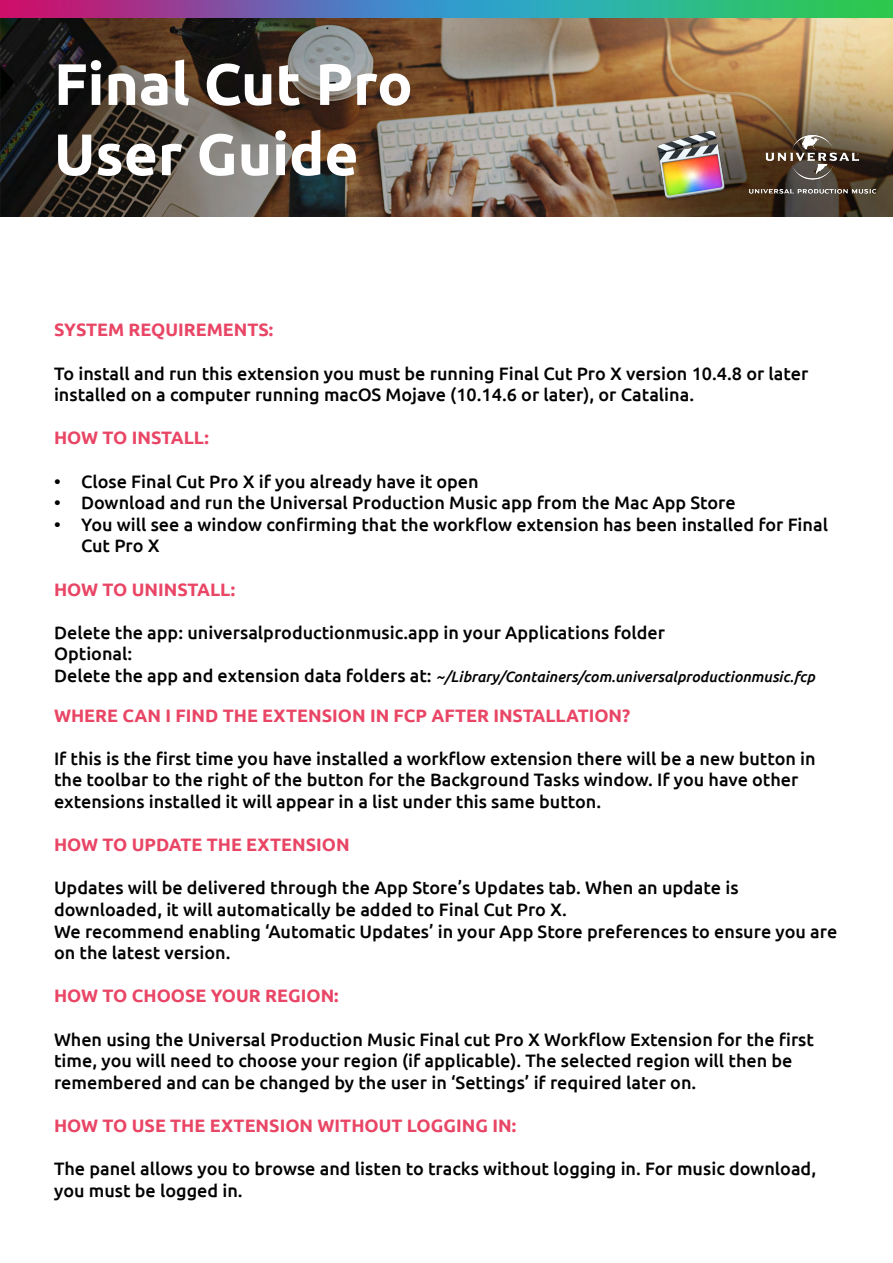
<style>
.page{position:relative;width:893px;height:1263px;background:#fff}
.page>*{position:absolute;margin:0;border:0;box-sizing:border-box;transform-origin:0 0}
.t1{font:700 58.5px/70.2px "Ubuntu";color:#fff}
.t2{font:500 18px/21.6px "Ubuntu";color:#020203}
.t3{font:700 18px "Ubuntu";color:#e94666}
.t4{font:italic 500 15px "Ubuntu";color:#020203}
.s1{font-style:normal;font-size:18px}
</style>
<div class="page">
<img style="left:0;top:17px;width:893px;height:200px">
<img style="left:0;top:0;width:893px;height:17px">
<img style="left:748px;top:128px;width:129px;height:72px">
<img style="left:655px;top:128px;width:73px;height:73px">
<h1 class="t1" style="left:54px;top:48px;width:360px">Final Cut Pro<br>User Guide</h1>
<p class="t3" style="left:54px;top:319px;width:221px">SYSTEM REQUIREMENTS:</p>
<p class="t2" style="left:54px;top:362px;width:756px">To install and run this extension you must be running Final Cut Pro X version 10.4.8 or later installed on a computer running macOS Mojave (10.14.6 or later), or Catalina.</p>
<p class="t3" style="left:54px;top:427px;width:156px">HOW TO INSTALL:</p>
<p class="t2" style="left:54px;top:470px;width:426px">• Close Final Cut Pro X if you already have it open</p>
<p class="t2" style="left:54px;top:491px;width:683px">• Download and run the Universal Production Music app from the Mac App Store</p>
<p class="t2" style="left:81px;top:513px;width:748px;text-indent:-27px">• You will see a window confirming that the workflow extension has been installed for Final<br>Cut Pro X</p>
<p class="t3" style="left:54px;top:578px;width:183px">HOW TO UNINSTALL:</p>
<p class="t2" style="left:54px;top:621px;width:613px">Delete the app: universalproductionmusic.app in your Applications folder<br>Optional:</p>
<p class="t4" style="left:54px;top:667px;width:762px"><span class="s1">Delete the app and extension data folders at:</span> ~/Library/Containers/com.universalproductionmusic.fcp</p>
<p class="t3" style="left:54px;top:704px;width:578px">WHERE CAN I FIND THE EXTENSION IN FCP AFTER INSTALLATION?</p>
<p class="t2" style="left:54px;top:747px;width:763px">If this is the first time you have installed a workflow extension there will be a new button in the toolbar to the right of the button for the Background Tasks window. If you have other extensions installed it will appear in a list under this same button.</p>
<p class="t3" style="left:54px;top:834px;width:297px">HOW TO UPDATE THE EXTENSION</p>
<p class="t2" style="left:54px;top:876px;width:785px">Updates will be delivered through the App Store’s Updates tab. When an update is downloaded, it will automatically be added to Final Cut Pro X.<br>We recommend enabling ‘Automatic Updates’ in your App Store preferences to ensure you are on the latest version.</p>
<p class="t3" style="left:54px;top:985px;width:286px">HOW TO CHOOSE YOUR REGION:</p>
<p class="t2" style="left:54px;top:1028px;width:761px">When using the Universal Production Music Final cut Pro X Workflow Extension for the first time, you will need to choose your region (if applicable). The selected region will then be remembered and can be changed by the user in ‘Settings’ if required later on.</p>
<p class="t3" style="left:54px;top:1115px;width:464px">HOW TO USE THE EXTENSION WITHOUT LOGGING IN:</p>
<p class="t2" style="left:54px;top:1157px;width:764px">The panel allows you to browse and listen to tracks without logging in. For music download, you must be logged in.</p>
</div>
